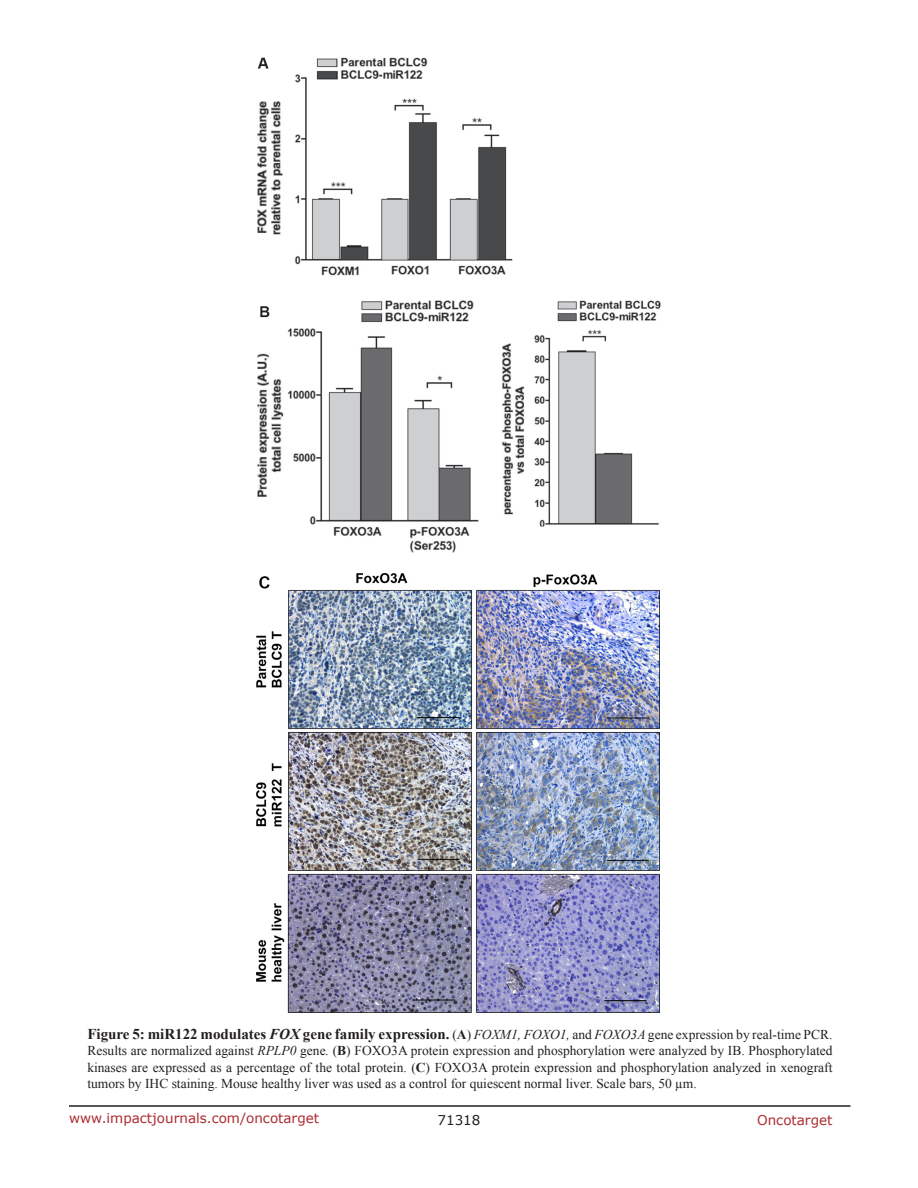
<style>
.page{position:relative;width:918px;height:1188px;background:#fff}
.page>*{position:absolute;margin:0;border:0;box-sizing:border-box;transform-origin:0 0}
.FigureText{font:700 15px "Times New Roman";color:#231f20}
.FigureText-2{font:13.5px/16.2px "Times New Roman";color:#231f20;text-align:justify}
.t1{font:13.5px "Verdana";color:#ac2b31}
.t2{font:13.5px "Verdana";color:#231f20}
.s1{font-style:italic}
.s2{font-weight:400;font-size:13.5px}
.s3{font-size:13.5px}
.s4{font-weight:400;font-style:italic;font-size:13.5px}
.s5{font-weight:700}
</style>
<div class="page">
<hr style="left:69px;top:1105px;width:781px;height:2px;background:#231f20">
<img style="left:258px;top:57px;width:402px;height:495px">
<img style="left:256px;top:573px;width:404px;height:439px">
<p class="FigureText" style="left:87px;top:1024px;width:747px">Figure 5: miR122 modulates <span class="s1">FOX</span> gene family expression. <span class="s2">(</span><span class="s3">A</span><span class="s2">)</span> <span class="s4">FOXM1, FOXO1,</span> <span class="s2">and</span> <span class="s4">FOXO3A</span> <span class="s2">gene expression by real-time PCR.</span></p>
<p class="FigureText-2" style="left:87px;top:1043px;width:747px">Results are normalized against <span class="s1">RPLP0</span> gene<span class="s1">.</span> (<span class="s5">B</span>) FOXO3A protein expression and phosphorylation were analyzed by IB. Phosphorylated kinases are expressed as a percentage of the total protein. (<span class="s5">C</span>) FOXO3A protein expression and phosphorylation analyzed in xenograft tumors by IHC staining. Mouse healthy liver was used as a control for quiescent normal liver. Scale bars, 50 µm.</p>
<p class="t1" style="left:69px;top:1109px;width:252px">www.impactjournals.com/oncotarget</p>
<p class="t2" style="left:438px;top:1111px;width:44px">71318</p>
<p class="t1" style="left:757px;top:1111px;width:77px">Oncotarget</p>
</div>
